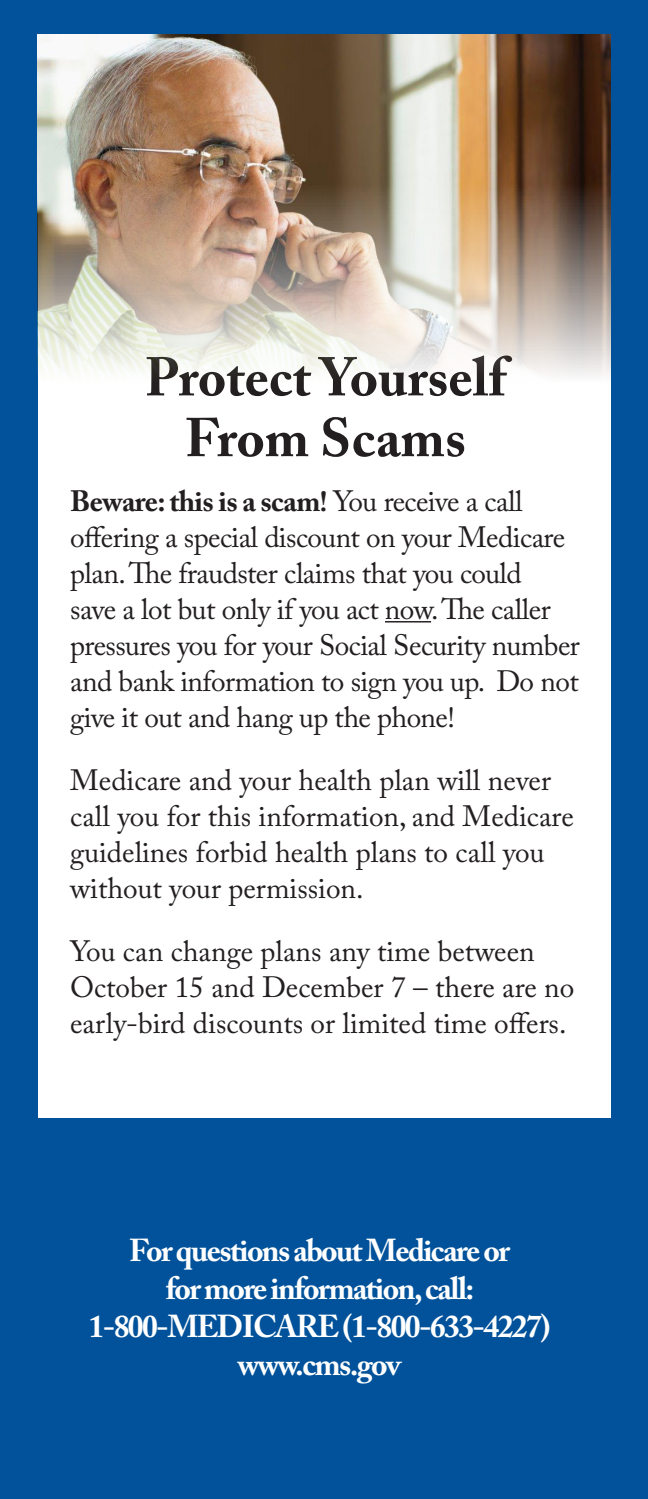
<style>
.page{position:relative;width:648px;height:1499px;background:#fff}
.page>*{position:absolute;margin:0;border:0;box-sizing:border-box;transform-origin:0 0}
.t1{font:700 54px/60.8px "Adobe Caslon Pro";color:#231f20;text-align:center}
.t2{font:700 31.5px "Adobe Caslon Pro";letter-spacing:-.05em;color:#fff}
.t3{font:29.25px/36px "Adobe Caslon Pro";letter-spacing:-.005em;color:#231f20}
.s1{font-weight:700}
</style>
<div class="page">
<div style="left:0;top:0;width:648px;height:1498px;background:#01529a"></div>
<div style="left:38px;top:46px;width:572px;height:1071px;background:#fff"></div>
<hr style="left:385px;top:621px;width:46px;height:1px;background:#231f20">
<img style="left:38px;top:35px;width:572px;height:340px">
<p class="t1" style="left:145px;top:346px;width:363px">Protect Yourself<br>From Scams</p>
<p class="t3" style="left:70px;top:483px;width:511px"><span class="s1">Beware: this is a scam!</span> You receive a call offering a special discount on your Medicare plan. The fraudster claims that you could<br>save a lot but only if you act now. The caller pressures you for your Social Security number and bank information to sign you up. Do not give it out and hang up the phone!</p>
<p class="t3" style="left:70px;top:762px;width:505px">Medicare and your health plan will never call you for this information, and Medicare guidelines forbid health plans to call you without your permission.</p>
<p class="t3" style="left:70px;top:933px;width:506px">You can change plans any time between<br>October 15 and December 7 – there are no early-bird discounts or limited time offers.</p>
<p class="t2" style="left:129px;top:1232px;width:382px">For questions about Medicare or</p>
<p class="t2" style="left:166px;top:1270px;width:310px">for more information, call:</p>
<p class="t2" style="left:89px;top:1307px;width:464px">1-800-MEDICARE (1-800-633-4227)</p>
<p class="t2" style="left:238px;top:1345px;width:165px">www.cms.gov</p>
</div>
